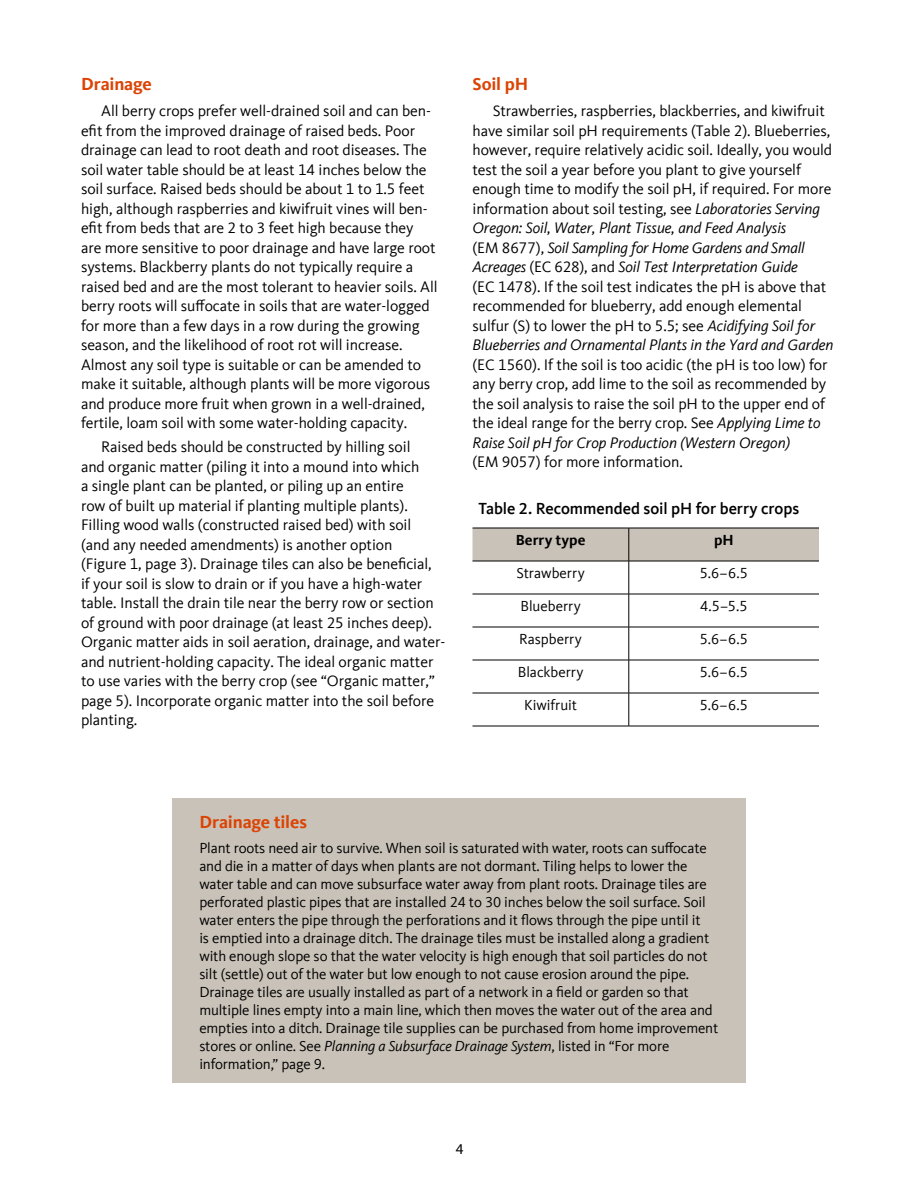
<style>
.page{position:relative;width:918px;height:1188px;background:#fff}
.page>*{position:absolute;margin:0;border:0;box-sizing:border-box;transform-origin:0 0}
.Subhead_1{font:700 18px "Kievit Offc";letter-spacing:-.01em;color:#dc4405}
.Table_title{font:500 16.5px "Kievit Offc";color:#000}
.Body_text{font:15.75px/19.5px "Kievit Offc";letter-spacing:-.005em;color:#000}
.Table_body_center{font:15px/18px "Kievit Offc";letter-spacing:-.01em;color:#000}
.Table_header{font:700 15px "Kievit Offc";letter-spacing:.01em;color:#000}
.t1{font:15px "Myriad Pro";color:#000}
.s1{font-style:italic}
.s2{font-family:"Myriad Pro"}
</style>
<div class="page">
<div style="left:172px;top:798px;width:574px;height:285px;background:#c9c2b8"></div>
<div style="left:472px;top:529px;width:347px;height:32px;background:#c9c2b8"></div>
<hr style="left:472px;top:528px;width:157px;height:1px;background:#000">
<hr style="left:629px;top:528px;width:190px;height:1px;background:#000">
<hr style="left:629px;top:528px;width:1px;height:33px;background:#000">
<hr style="left:472px;top:561px;width:157px;height:1px;background:#000">
<hr style="left:629px;top:561px;width:190px;height:1px;background:#000">
<hr style="left:629px;top:561px;width:1px;height:33px;background:#000">
<hr style="left:472px;top:594px;width:157px;height:1px;background:#000">
<hr style="left:629px;top:594px;width:190px;height:1px;background:#000">
<hr style="left:629px;top:594px;width:1px;height:33px;background:#000">
<hr style="left:472px;top:627px;width:157px;height:1px;background:#000">
<hr style="left:629px;top:627px;width:190px;height:1px;background:#000">
<hr style="left:629px;top:627px;width:1px;height:33px;background:#000">
<hr style="left:472px;top:660px;width:157px;height:1px;background:#000">
<hr style="left:629px;top:660px;width:190px;height:1px;background:#000">
<hr style="left:629px;top:660px;width:1px;height:33px;background:#000">
<hr style="left:472px;top:693px;width:157px;height:1px;background:#000">
<hr style="left:629px;top:693px;width:190px;height:1px;background:#000">
<hr style="left:629px;top:693px;width:1px;height:33px;background:#000">
<hr style="left:472px;top:726px;width:157px;height:1px;background:#000">
<hr style="left:629px;top:726px;width:190px;height:1px;background:#000">
<h2 class="Subhead_1" style="left:81px;top:73px;width:72px">Drainage</h2>
<p class="Body_text" style="left:81px;top:101px;width:358px;text-indent:20px">All berry crops prefer well-drained soil and can ben&shy;efit from the improved drainage of raised beds. Poor drainage can lead to root death and root diseases. The soil water table should be at least 14 inches below the soil surface. Raised beds should be about 1 to 1.5 feet high, although raspberries and kiwifruit vines will ben&shy;efit from beds that are 2 to 3 feet high because they are more sensitive to poor drainage and have large root systems. Blackberry plants do not typically require a raised bed and are the most tolerant to heavier soils. All berry roots will suffocate in soils that are water-logged for more than a few days in a row during the growing season, and the likelihood of root rot will increase.<br>Almost any soil type is suitable or can be amended to make it suitable, although plants will be more vigorous and produce more fruit when grown in a well-drained, fertile, loam soil with some water-holding capacity.</p>
<p class="Body_text" style="left:81px;top:437px;width:366px;text-indent:20px">Raised beds should be constructed by hilling soil<br>and organic matter (piling it into a mound into which<br>a single plant can be planted, or piling up an entire<br>row of built up material if planting multiple plants).<br>Filling wood walls (constructed raised bed) with soil<br>(and any needed amendments) is another option<br>(Figure 1, page 3). Drainage tiles can also be beneficial,<br>if your soil is slow to drain or if you have a high-water table. Install the drain tile near the berry row or section of ground with poor drainage (at least 25 inches deep).<br>Organic matter aids in soil aeration, drainage, and water&shy;and nutrient-holding capacity. The ideal organic matter to use varies with the berry crop (see “Organic matter,” page 5). Incorporate organic matter into the soil before planting.</p>
<h2 class="Subhead_1" style="left:472px;top:73px;width:57px">Soil pH</h2>
<p class="Body_text" style="left:472px;top:101px;width:363px;text-indent:20px">Strawberries, raspberries, blackberries, and kiwifruit have similar soil pH requirements (Table 2). Blueberries, however, require relatively acidic soil. Ideally, you would test the soil a year before you plant to give yourself enough time to modify the soil pH, if required. For more information about soil testing, see <span class="s1">Laboratories Serving Oregon: Soil, Water, Plant Tissue, and Feed Analysis<br></span>(EM 8677), <span class="s1">Soil Sampling for Home Gardens and Small Acreages</span> (EC 628), and <span class="s1">Soil Test Interpretation Guide<br></span>(EC 1478). If the soil test indicates the pH is above that recommended for blueberry, add enough elemental sulfur (S) to lower the pH to 5.5; see <span class="s1">Acidifying Soil for Blueberries and Ornamental Plants in the Yard and Garden </span>(EC 1560). If the soil is too acidic (the pH is too low) for any berry crop, add lime to the soil as recommended by the soil analysis to raise the soil pH to the upper end of the ideal range for the berry crop. See <span class="s1">Applying Lime to Raise Soil pH for Crop Production (Western Oregon)<br></span>(EM 9057) for more information.</p>
<h2 class="Table_title" style="left:478px;top:499px;width:322px">Table 2. Recommended soil pH for berry crops</h2>
<p class="Table_header" style="left:516px;top:532px;width:71px">Berry type</p>
<p class="Table_header" style="left:714px;top:532px;width:21px">pH</p>
<p class="Table_body_center" style="left:517px;top:565px;width:70px">Strawberry</p>
<p class="Table_body_center" style="left:700px;top:565px;width:50px">5.6<span class="s2">–</span>6.5</p>
<p class="Table_body_center" style="left:520px;top:598px;width:62px">Blueberry</p>
<p class="Table_body_center" style="left:700px;top:598px;width:49px">4.5<span class="s2">–</span>5.5</p>
<p class="Table_body_center" style="left:519px;top:631px;width:64px">Raspberry</p>
<p class="Table_body_center" style="left:700px;top:631px;width:50px">5.6<span class="s2">–</span>6.5</p>
<p class="Table_body_center" style="left:518px;top:664px;width:67px">Blackberry</p>
<p class="Table_body_center" style="left:700px;top:664px;width:50px">5.6<span class="s2">–</span>6.5</p>
<p class="Table_body_center" style="left:524px;top:697px;width:54px">Kiwifruit</p>
<p class="Table_body_center" style="left:700px;top:697px;width:50px">5.6<span class="s2">–</span>6.5</p>
<h2 class="Subhead_1" style="left:199px;top:811px;width:109px">Drainage tiles</h2>
<p class="Table_body_center" style="left:199px;top:839px;width:520px">Plant roots need air to survive. When soil is saturated with water, roots can suffocate and die in a matter of days when plants are not dormant. Tiling helps to lower the water table and can move subsurface water away from plant roots. Drainage tiles are perforated plastic pipes that are installed 24 to 30 inches below the soil surface. Soil water enters the pipe through the perforations and it flows through the pipe until it<br>is emptied into a drainage ditch. The drainage tiles must be installed along a gradient with enough slope so that the water velocity is high enough that soil particles do not silt (settle) out of the water but low enough to not cause erosion around the pipe.<br>Drainage tiles are usually installed as part of a network in a field or garden so that multiple lines empty into a main line, which then moves the water out of the area and empties into a ditch. Drainage tile supplies can be purchased from home improvement stores or online. See <span class="s1">Planning a Subsurface Drainage System</span>, listed in “For more information,” page 9.</p>
<p class="t1" style="left:456px;top:1140px;width:9px">4</p>
</div>
